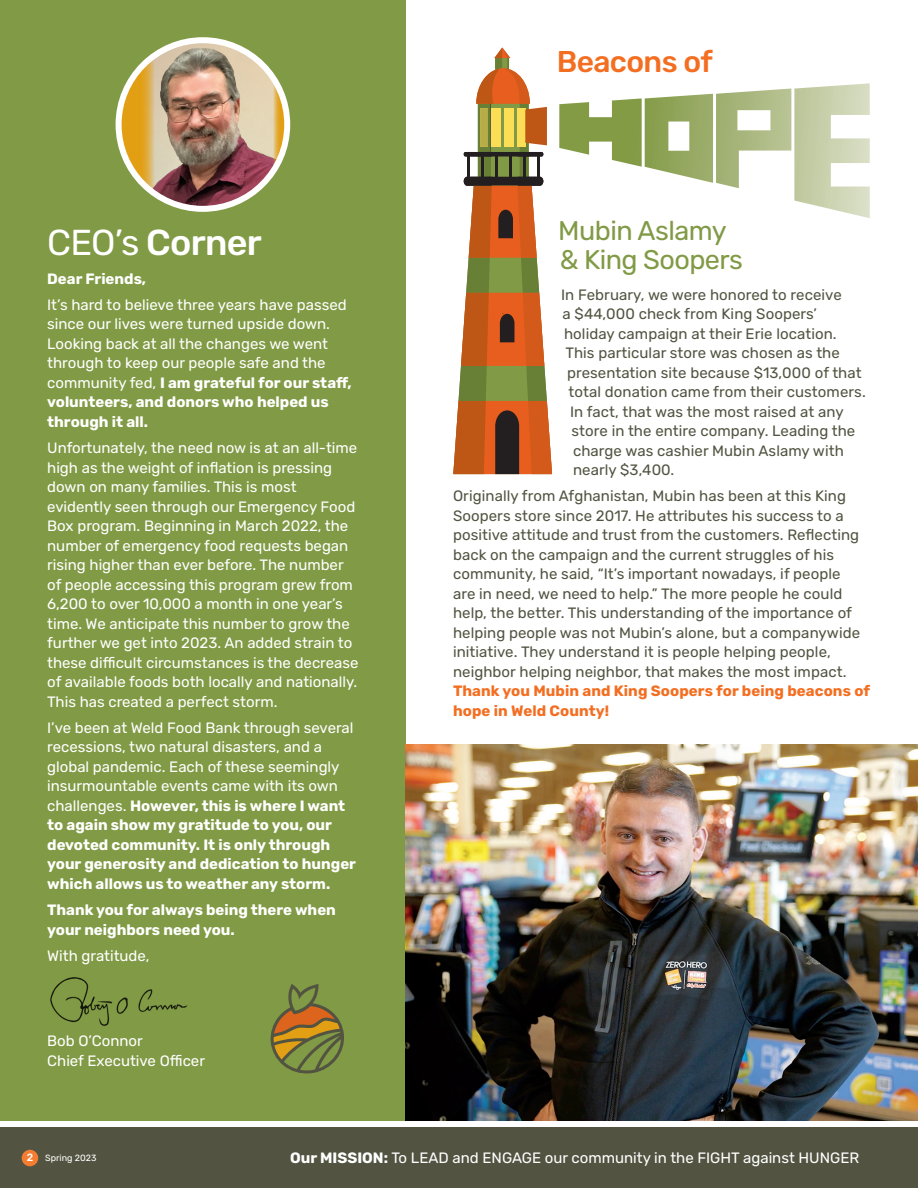
<style>
.page{position:relative;width:918px;height:1188px;background:#fff}
.page>*{position:absolute;margin:0;border:0;box-sizing:border-box;transform-origin:0 0}
.t1{font:500 36px "Rubik";letter-spacing:-.02em;color:#fff}
.t2{font:500 30px "Rubik";letter-spacing:-.02em;color:#f36e21}
.t3{font:27px/29.5px "Rubik";letter-spacing:-.02em;color:#819a45}
.t4{font:15px/19.5px "Rubik";letter-spacing:.005em;color:#525441}
.Headers{font:15px/19.5px "Rubik";color:#fff}
.t5{font:700 15px/19.5px "Rubik";color:#fff}
.t6{font:500 10.5px "Rubik";color:#fff}
.t7{font:9px "Rubik";color:#fff}
.s1{font-weight:400}
.s2{font-weight:700}
.s3{font-weight:700;color:#f36e21}
</style>
<div class="page">
<div style="left:0;top:0;width:406px;height:1120px;background:#819a45"></div>
<div style="left:0;top:1128px;width:918px;height:60px;background:#525441"></div>
<div style="left:22px;top:1150px;width:16px;height:16px;background:#f47d32;border-radius:50%"></div>
<img style="left:50px;top:977px;width:138px;height:49px">
<svg style="left:119px;top:40px;width:168px;height:169px"></svg>
<img style="left:139px;top:40px;width:142px;height:169px">
<div style="left:116px;top:37px;width:174px;height:175px;border:6px solid #fff;border-radius:50%"></div>
<hr style="left:917px;top:653px;width:1px;height:535px;background:#faedd6">
<img style="left:406px;top:744px;width:512px;height:376px">
<svg style="left:559px;top:83px;width:311px;height:135px"></svg>
<svg style="left:453px;top:48px;width:99px;height:426px"></svg>
<svg style="left:270px;top:984px;width:74px;height:90px"></svg>
<p class="t1" style="left:47px;top:222px;width:216px"><span class="s1">CEO’s</span> Corner</p>
<p class="t5" style="left:47px;top:269px;width:100px">Dear Friends,</p>
<p class="Headers" style="left:47px;top:295px;width:306px">It’s hard to believe three years have passed since our lives were turned upside down.<br>Looking back at all the changes we went through to keep our people safe and the community fed, <span class="s2">I am grateful for our staff, volunteers, and donors who helped us through it all.</span></p>
<p class="Headers" style="left:47px;top:438px;width:313px">Unfortunately, the need now is at an all-time high as the weight of inflation is pressing down on many families. This is most evidently seen through our Emergency Food Box program. Beginning in March 2022, the number of emergency food requests began rising higher than ever before. The number of people accessing this program grew from 6,200 to over 10,000 a month in one year’s time. We anticipate this number to grow the further we get into 2023. An added strain to these difficult circumstances is the decrease of available foods both locally and nationally.<br>This has created a perfect storm.</p>
<p class="t5" style="left:47px;top:718px;width:310px"><span class="s1">I’ve been at Weld Food Bank through several recessions, two natural disasters, and a global pandemic. Each of these seemingly insurmountable events came with its own challenges.</span> However, this is where I want to again show my gratitude to you, our devoted community. It is only through your generosity and dedication to hunger which allows us to weather any storm.</p>
<p class="t5" style="left:47px;top:900px;width:290px">Thank you for always being there when your neighbors need you.</p>
<p class="Headers" style="left:47px;top:946px;width:104px">With gratitude,</p>
<p class="Headers" style="left:47px;top:1032px;width:159px">Bob O’Connor<br>Chief Executive Officer</p>
<p class="t2" style="left:557px;top:44px;width:158px">Beacons of</p>
<p class="t3" style="left:558px;top:216px;width:186px">Mubin Aslamy &amp; King Soopers</p>
<p class="t4" style="left:561px;top:285px;width:282px">In February, we were honored to receive</p>
<p class="t4" style="left:563px;top:305px;width:256px">a $44,000 check from King Soopers’</p>
<p class="t4" style="left:564px;top:324px;width:274px">holiday campaign at their Erie location.</p>
<p class="t4" style="left:566px;top:344px;width:276px">This particular store was chosen as the</p>
<p class="t4" style="left:567px;top:363px;width:296px">presentation site because $13,000 of that</p>
<p class="t4" style="left:569px;top:383px;width:299px">total donation came from their customers.</p>
<p class="t4" style="left:570px;top:402px;width:275px">In fact, that was the most raised at any</p>
<p class="t4" style="left:572px;top:422px;width:285px">store in the entire company. Leading the</p>
<p class="t4" style="left:573px;top:441px;width:272px">charge was cashier Mubin Aslamy with</p>
<p class="t4" style="left:573px;top:461px;width:103px">nearly $3,400.</p>
<p class="t4" style="left:453px;top:487px;width:419px">Originally from Afghanistan, Mubin has been at this King Soopers store since 2017. He attributes his success to a positive attitude and trust from the customers. Reflecting back on the campaign and the current struggles of his community, he said, “It’s important nowadays, if people<br>are in need, we need to help.” The more people he could help, the better. This understanding of the importance of helping people was not Mubin’s alone, but a companywide initiative. They understand it is people helping people, neighbor helping neighbor, that makes the most impact.<br><span class="s3">Thank you Mubin and King Soopers for being beacons of hope in Weld County!</span></p>
<p class="t6" style="left:27px;top:1152px;width:8px">2</p>
<p class="t7" style="left:45px;top:1153px;width:53px">Spring 2023</p>
<p class="Headers" style="left:290px;top:1149px;width:571px"><span class="s2">Our MISSION:</span> To LEAD and ENGAGE our community in the FIGHT against HUNGER</p>
</div>
